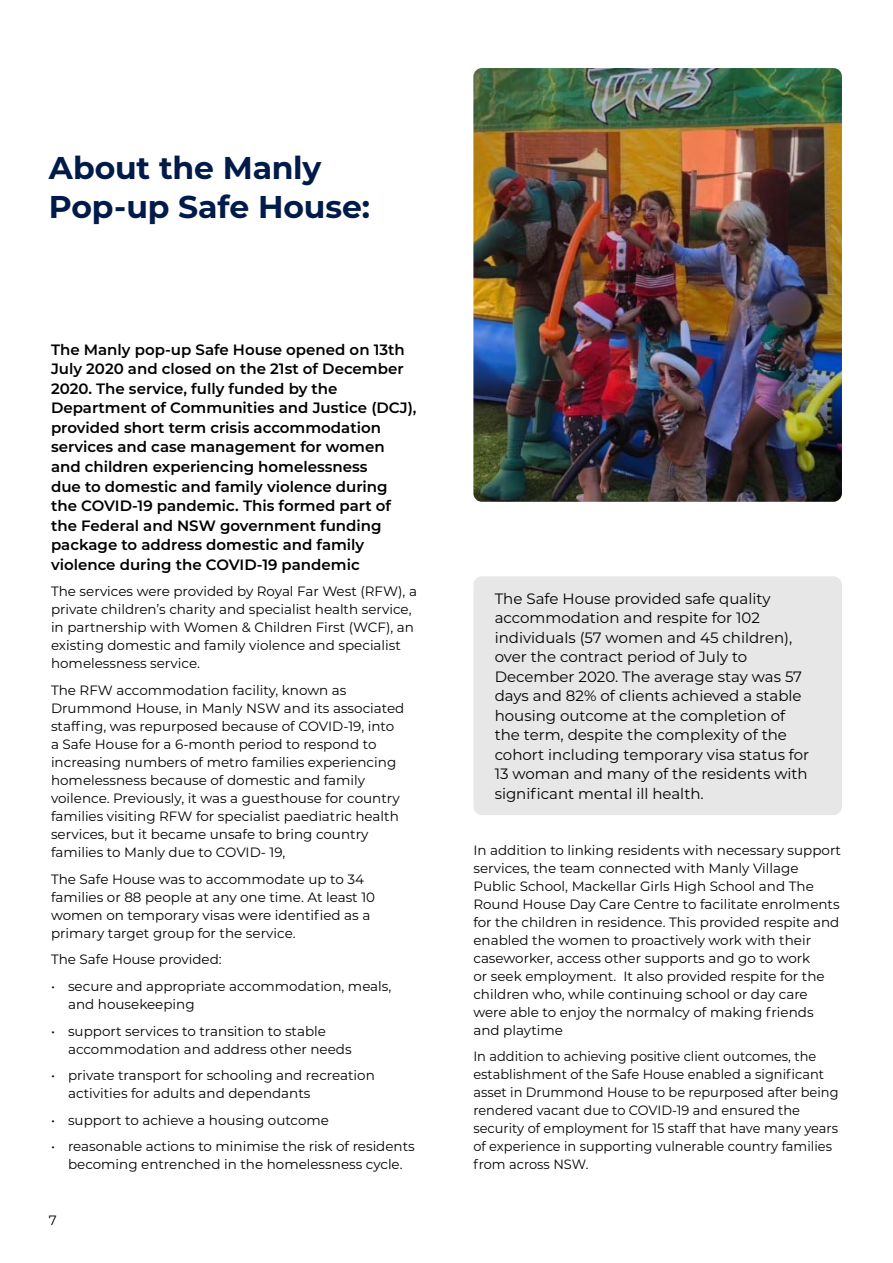
<style>
.page{position:relative;width:893px;height:1263px;background:#fff}
.page>*{position:absolute;margin:0;border:0;box-sizing:border-box;transform-origin:0 0}
.t1{font:700 31.5px/39px "Montserrat";letter-spacing:-.005em;color:#001a49}
.t2{font:600 15px/19.5px "Montserrat";color:#000}
.t3{font:15px/19.5px "Montserrat";color:#000}
.t4{font:13.5px/18px "Montserrat";color:#000}
.t5{font:13.5px/18px "Montserrat";color:#000;scale:.96 1}
</style>
<div class="page">
<div style="left:473px;top:576px;width:369px;height:239px;background:#e7e7e7;border-radius:9px"></div>
<img style="left:473px;top:68px;width:369px;height:434px">
<h1 class="t1" style="left:49px;top:147px;width:323px">About the Manly<br>Pop-up Safe House:</h1>
<p class="t2" style="left:51px;top:339px;width:367px">The Manly pop-up Safe House opened on 13th July 2020 and closed on the 21st of December 2020. The service, fully funded by the Department of Communities and Justice (DCJ), provided short term crisis accommodation services and case management for women and children experiencing homelessness<br>due to domestic and family violence during the COVID-19 pandemic. This formed part of the Federal and NSW government funding package to address domestic and family violence during the COVID-19 pandemic</p>
<p class="t4" style="left:51px;top:582px;width:367px">The services were provided by Royal Far West (RFW), a private children’s charity and specialist health service, in partnership with Women &amp; Children First (WCF), an existing domestic and family violence and specialist homelessness service.</p>
<p class="t4" style="left:51px;top:681px;width:355px">The RFW accommodation facility, known as Drummond House, in Manly NSW and its associated staffing, was repurposed because of COVID-19, into a Safe House for a 6-month period to respond to increasing numbers of metro families experiencing homelessness because of domestic and family voilence. Previously, it was a guesthouse for country families visiting RFW for specialist paediatric health services, but it became unsafe to bring country families to Manly due to COVID- 19,</p>
<p class="t4" style="left:51px;top:869px;width:326px">The Safe House was to accommodate up to 34 families or 88 people at any one time. At least 10 women on temporary visas were identified as a primary target group for the service.</p>
<p class="t4" style="left:51px;top:950px;width:172px">The Safe House provided:</p>
<p class="t4" style="left:68px;top:977px;width:325px;text-indent:-17px">• secure and appropriate accommodation, meals, and housekeeping</p>
<p class="t4" style="left:68px;top:1021px;width:285px;text-indent:-17px">• support services to transition to stable accommodation and address other needs</p>
<p class="t4" style="left:68px;top:1066px;width:308px;text-indent:-17px">• private transport for schooling and recreation activities for adults and dependants</p>
<p class="t4" style="left:51px;top:1110px;width:280px">• support to achieve a housing outcome</p>
<p class="t4" style="left:51px;top:1137px;width:365px;text-align:center">• reasonable actions to minimise the risk of residents becoming entrenched in the homelessness cycle.</p>
<p class="t4" style="left:49px;top:1211px;width:9px">7</p>
<p class="t3" style="left:495px;top:588px;width:316px">The Safe House provided safe quality accommodation and respite for 102 individuals (57 women and 45 children), over the contract period of July to December 2020. The average stay was 57 days and 82% of clients achieved a stable housing outcome at the completion of the term, despite the complexity of the cohort including temporary visa status for 13 woman and many of the residents with significant mental ill health.</p>
<p class="t4" style="left:473px;top:841px;width:369px">In addition to linking residents with necessary support services, the team connected with Manly Village Public School, Mackellar Girls High School and The Round House Day Care Centre to facilitate enrolments for the children in residence. This provided respite and enabled the women to proactively work with their caseworker, access other supports and go to work<br>or seek employment. It also provided respite for the children who, while continuing school or day care were able to enjoy the normalcy of making friends and playtime</p>
<p class="t5" style="left:473px;top:1047px;width:382px">In addition to achieving positive client outcomes, the establishment of the Safe House enabled a significant asset in Drummond House to be repurposed after being rendered vacant due to COVID-19 and ensured the security of employment for 15 staff that have many years of experience in supporting vulnerable country families from across NSW.</p>
</div>
